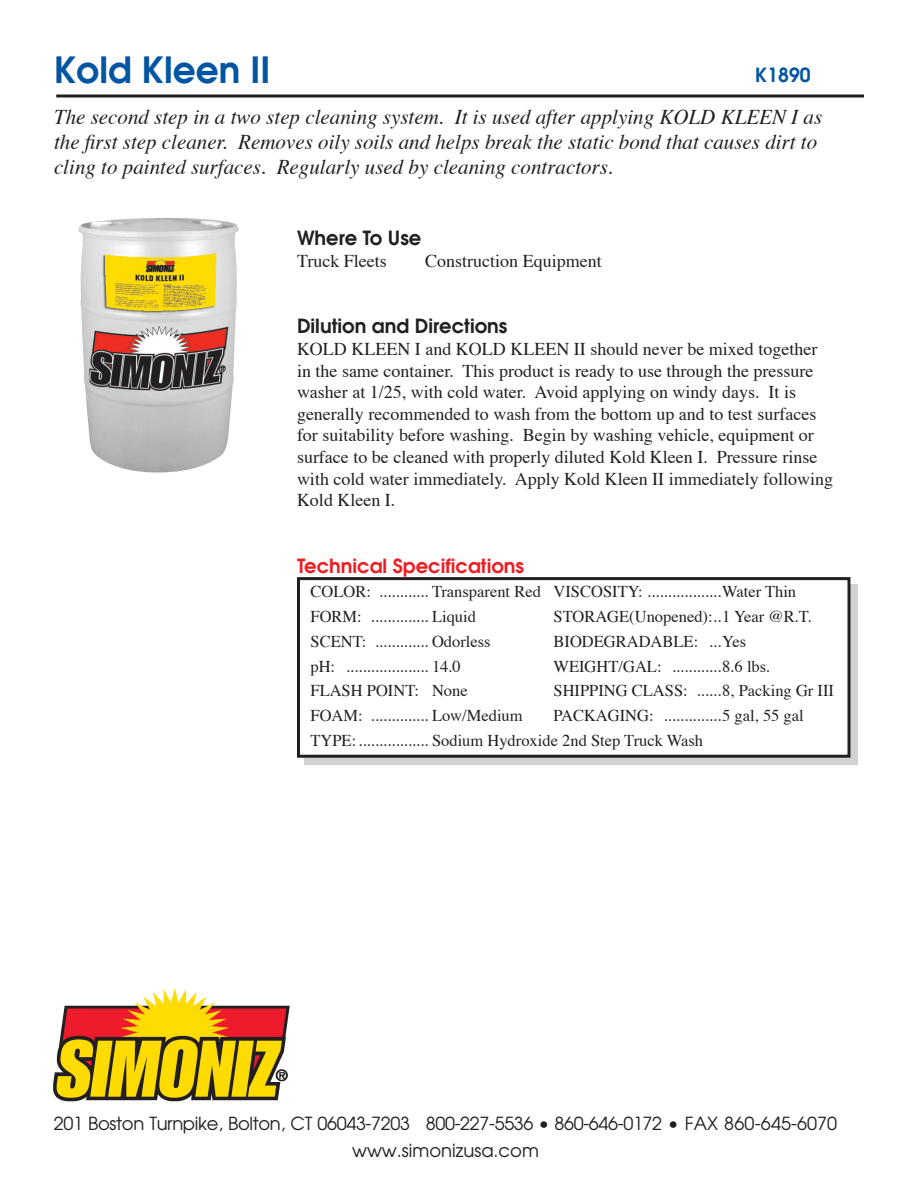
<style>
.page{position:relative;width:918px;height:1188px;background:#fff}
.page>*{position:absolute;margin:0;border:0;box-sizing:border-box;transform-origin:0 0}
.t1{font:600 36px "Avant Garde";color:#0155a2}
.t2{font:italic 21px/25.2px "Times";color:#231f20}
.t3{font:600 19.5px "Avant Garde";color:#231f20}
.t4{font:600 19.5px "Avant Garde";color:#ee1d23}
.t5{font:600 19.5px "Avant Garde";color:#0155a2}
.t6{font:18px/21.6px "Times";color:#231f20}
.t7{font:18px "Avant Garde";letter-spacing:-.02em;color:#231f20}
.t8{font:18px "Avant Garde";color:#231f20}
.t9{font:16.5px "Times";color:#231f20}
</style>
<div class="page">
<img style="left:53px;top:988px;width:237px;height:114px">
<hr style="left:56px;top:94px;width:808px;height:3px;background:#231f20">
<div style="left:304px;top:585px;width:554px;height:180px;background:#d1d2d4"></div>
<div style="left:298px;top:579px;width:551px;height:177px;background:#fff"></div>
<div style="left:297px;top:577px;width:553px;height:181px;border:3px solid #231f20"></div>
<img style="left:78px;top:218px;width:161px;height:254px">
<p class="t1" style="left:54px;top:46px;width:218px">Kold Kleen II</p>
<p class="t2" style="left:54px;top:103px;width:770px">The second step in a two step cleaning system. It is used after applying KOLD KLEEN I as the first step cleaner. Removes oily soils and helps break the static bond that causes dirt to cling to painted surfaces. Regularly used by cleaning contractors.</p>
<p class="t5" style="left:755px;top:62px;width:57px">K1890</p>
<p class="t3" style="left:297px;top:225px;width:126px">Where To Use</p>
<p class="t6" style="left:297px;top:248px;width:91px">Truck Fleets</p>
<p class="t6" style="left:425px;top:248px;width:178px">Construction Equipment</p>
<p class="t3" style="left:297px;top:313px;width:212px">Dilution and Directions</p>
<p class="t6" style="left:297px;top:337px;width:538px">KOLD KLEEN I and KOLD KLEEN II should never be mixed together in the same container. This product is ready to use through the pressure washer at 1/25, with cold water. Avoid applying on windy days. It is generally recommended to wash from the bottom up and to test surfaces for suitability before washing. Begin by washing vehicle, equipment or surface to be cleaned with properly diluted Kold Kleen I. Pressure rinse with cold water immediately. Apply Kold Kleen II immediately following Kold Kleen I.</p>
<p class="t4" style="left:297px;top:553px;width:229px">Technical Specifications</p>
<p class="t9" style="left:310px;top:576px;width:487px">COLOR: ............ Transparent Red VISCOSITY: ..................Water Thin</p>
<p class="t9" style="left:310px;top:601px;width:167px">FORM: .............. Liquid</p>
<p class="t9" style="left:554px;top:601px;width:260px">STORAGE(Unopened):..1 Year @R.T.</p>
<p class="t9" style="left:310px;top:626px;width:182px">SCENT: ............. Odorless</p>
<p class="t9" style="left:554px;top:626px;width:194px">BIODEGRADABLE: ...Yes</p>
<p class="t9" style="left:310px;top:651px;width:152px">pH: .................... 14.0</p>
<p class="t9" style="left:554px;top:651px;width:218px">WEIGHT/GAL: ............8.6 lbs.</p>
<p class="t9" style="left:310px;top:675px;width:159px">FLASH POINT: None</p>
<p class="t9" style="left:554px;top:675px;width:282px">SHIPPING CLASS: ......8, Packing Gr III</p>
<p class="t9" style="left:310px;top:700px;width:214px">FOAM: .............. Low/Medium</p>
<p class="t9" style="left:554px;top:700px;width:252px">PACKAGING: ..............5 gal, 55 gal</p>
<p class="t9" style="left:310px;top:725px;width:394px">TYPE: ................. Sodium Hydroxide 2nd Step Truck Wash</p>
<p class="t7" style="left:54px;top:1112px;width:785px">201 Boston Turnpike, Bolton, CT 06043-7203 800-227-5536 • 860-646-0172 • FAX 860-645-6070</p>
<p class="t8" style="left:352px;top:1139px;width:188px">www.simonizusa.com</p>
</div>
